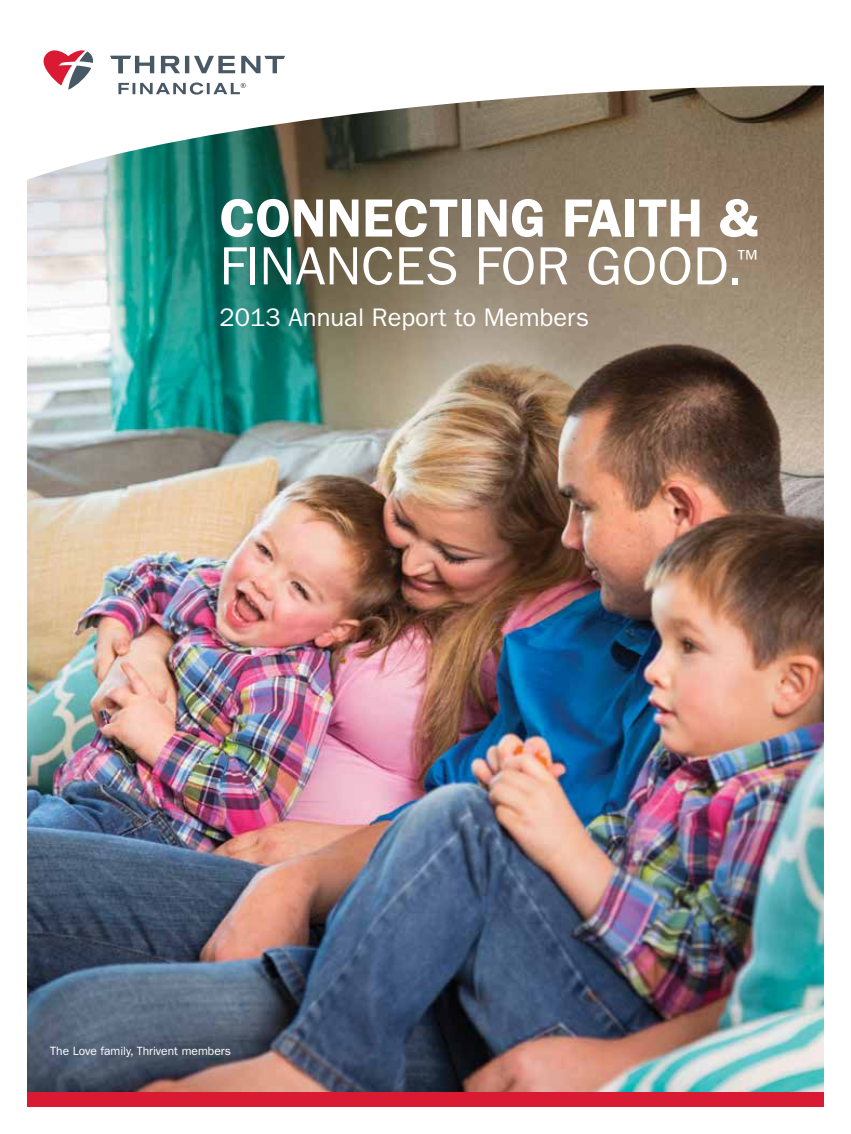
<style>
.page{position:relative;width:851px;height:1134px;background:#fff}
.page>*{position:absolute;margin:0;border:0;box-sizing:border-box;transform-origin:0 0}
.t1{font:600 54px "ITC Franklin Gothic Std";color:#fff}
.t2{font:54px "ITC Franklin Gothic Std";color:#fff}
.t3{font:25.5px "ITC Franklin Gothic Std";color:#fff}
.t4{font:23.25px "ITC Franklin Gothic Std";color:#fff}
.t5{font:12px "ITC Franklin Gothic Std";color:#fff}
</style>
<div class="page">
<hr style="left:185px;top:56px;width:4px;height:17px;background:#485865">
<svg style="left:194px;top:56px;width:41px;height:17px"></svg>
<svg style="left:241px;top:56px;width:44px;height:17px"></svg>
<svg style="left:110px;top:56px;width:44px;height:17px"></svg>
<svg style="left:161px;top:56px;width:19px;height:17px"></svg>
<svg style="left:44px;top:50px;width:49px;height:35px"></svg>
<svg style="left:118px;top:83px;width:128px;height:2px"></svg>
<img style="left:27px;top:85px;width:797px;height:1007px">
<div style="left:27px;top:1092px;width:797px;height:15px;background:#da1a32"></div>
<h1 class="t1" style="left:219px;top:186px;width:170px">CONNECTI</h1>
<h1 class="t1" style="left:474px;top:186px;width:116px">NG FAITH</h1>
<h1 class="t1" style="left:719px;top:186px;width:40px">&amp;</h1>
<h1 class="t2" style="left:219px;top:235px;width:30px">financ</h1>
<h1 class="t2" style="left:394px;top:235px;width:111px">es for</h1>
<h1 class="t2" style="left:586px;top:235px;width:35px">goo</h1>
<h1 class="t2" style="left:693px;top:235px;width:51px">d.</h1>
<h3 class="t4" style="left:737px;top:245px;width:22px">™</h3>
<h2 class="t3" style="left:219px;top:302px;width:371px">2013 Annual Report to Members</h2>
<p class="t5" style="left:50px;top:1044px;width:182px">The Love family, Thrivent members</p>
</div>
